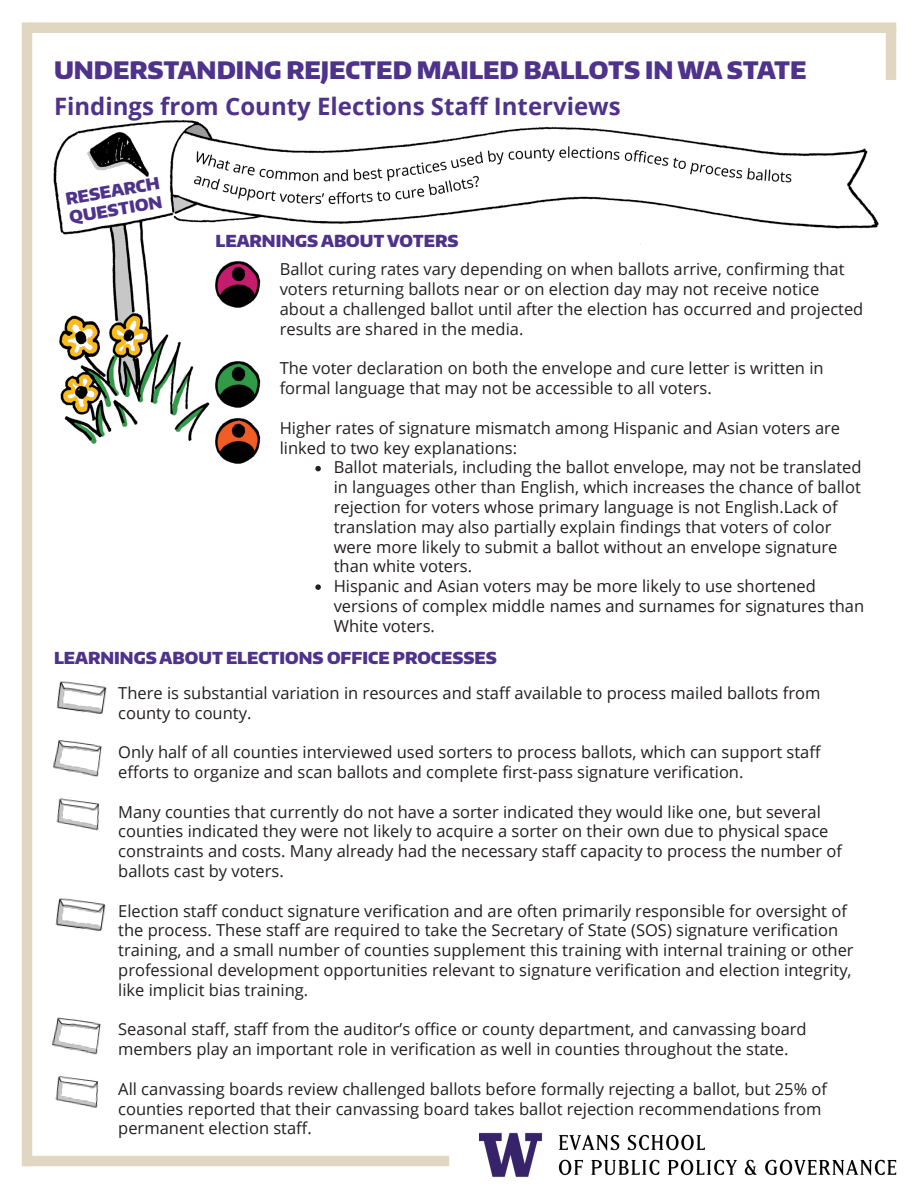
<style>
.page{position:relative;width:918px;height:1188px;background:#fff}
.page>*{position:absolute;margin:0;border:0;box-sizing:border-box;transform-origin:0 0}
.t1{font:900 24px "Encode Sans Normal";color:#4e328b}
.t2{font:700 24px "Open Sans";color:#4e328b}
.t3{font:16.5px/19.8px "Open Sans";color:#231f20}
.t4{font:900 16.5px/18.9px "Encode Sans Normal";color:#4e328b}
</style>
<div class="page">
<div style="left:22px;top:22px;width:10px;height:1144px;background:#e0d6c1"></div>
<div style="left:886px;top:27px;width:10px;height:53px;background:#e0d6c1"></div>
<div style="left:25px;top:1156px;width:424px;height:10px;background:#e0d6c1"></div>
<div style="left:30px;top:22px;width:866px;height:11px;background:#e0d6c1"></div>
<img style="left:479px;top:1133px;width:417px;height:44px">
<img style="left:53px;top:120px;width:826px;height:324px">
<img style="left:215px;top:261px;width:45px;height:47px">
<img style="left:215px;top:361px;width:45px;height:47px">
<img style="left:215px;top:418px;width:45px;height:46px">
<img style="left:56px;top:681px;width:51px;height:33px">
<img style="left:53px;top:740px;width:49px;height:37px">
<img style="left:56px;top:798px;width:44px;height:33px">
<img style="left:55px;top:898px;width:51px;height:33px">
<img style="left:52px;top:1017px;width:49px;height:38px">
<img style="left:55px;top:1076px;width:44px;height:32px">
<svg style="left:315px;top:466px;width:6px;height:5px"></svg>
<svg style="left:315px;top:584px;width:6px;height:6px"></svg>
<p class="t1" style="left:54px;top:54px;width:754px">UNDERSTANDING REJECTED MAILED BALLOTS IN WA STATE</p>
<p class="t2" style="left:54px;top:89px;width:568px">Findings from County Elections Staff Interviews</p>
<p class="t4" style="left:64px;top:189px;width:97px;rotate:-9deg">RESEARCH<br>QUESTION</p>
<p class="t4" style="left:215px;top:231px;width:244px">LEARNINGS ABOUT VOTERS</p>
<p class="t3" style="left:280px;top:259px;width:585px">Ballot curing rates vary depending on when ballots arrive, confirming that voters returning ballots near or on election day may not receive notice about a challenged ballot until after the election has occurred and projected results are shared in the media.</p>
<p class="t3" style="left:280px;top:358px;width:545px">The voter declaration on both the envelope and cure letter is written in formal language that may not be accessible to all voters.</p>
<p class="t3" style="left:280px;top:417px;width:562px">Higher rates of signature mismatch among Hispanic and Asian voters are linked to two key explanations:</p>
<p class="t3" style="left:334px;top:457px;width:529px">Ballot materials, including the ballot envelope, may not be translated in languages other than English, which increases the chance of ballot rejection for voters whose primary language is not English.Lack of translation may also partially explain findings that voters of color were more likely to submit a ballot without an envelope signature than white voters.</p>
<p class="t3" style="left:334px;top:576px;width:532px">Hispanic and Asian voters may be more likely to use shortened versions of complex middle names and surnames for signatures than<br>White voters.</p>
<p class="t4" style="left:54px;top:648px;width:444px">LEARNINGS ABOUT ELECTIONS OFFICE PROCESSES</p>
<p class="t3" style="left:118px;top:683px;width:704px">There is substantial variation in resources and staff available to process mailed ballots from county to county.</p>
<p class="t3" style="left:118px;top:742px;width:705px">Only half of all counties interviewed used sorters to process ballots, which can support staff efforts to organize and scan ballots and complete first-pass signature verification.</p>
<p class="t3" style="left:118px;top:801px;width:725px">Many counties that currently do not have a sorter indicated they would like one, but several counties indicated they were not likely to acquire a sorter on their own due to physical space constraints and costs. Many already had the necessary staff capacity to process the number of ballots cast by voters.</p>
<p class="t3" style="left:118px;top:900px;width:737px">Election staff conduct signature verification and are often primarily responsible for oversight of the process. These staff are required to take the Secretary of State (SOS) signature verification training, and a small number of counties supplement this training with internal training or other professional development opportunities relevant to signature verification and election integrity, like implicit bias training.</p>
<p class="t3" style="left:118px;top:1019px;width:690px">Seasonal staff, staff from the auditor’s office or county department, and canvassing board members play an important role in verification as well in counties throughout the state.</p>
<p class="t3" style="left:118px;top:1079px;width:710px">All canvassing boards review challenged ballots before formally rejecting a ballot, but 25% of counties reported that their canvassing board takes ballot rejection recommendations from permanent election staff.</p>
</div>
